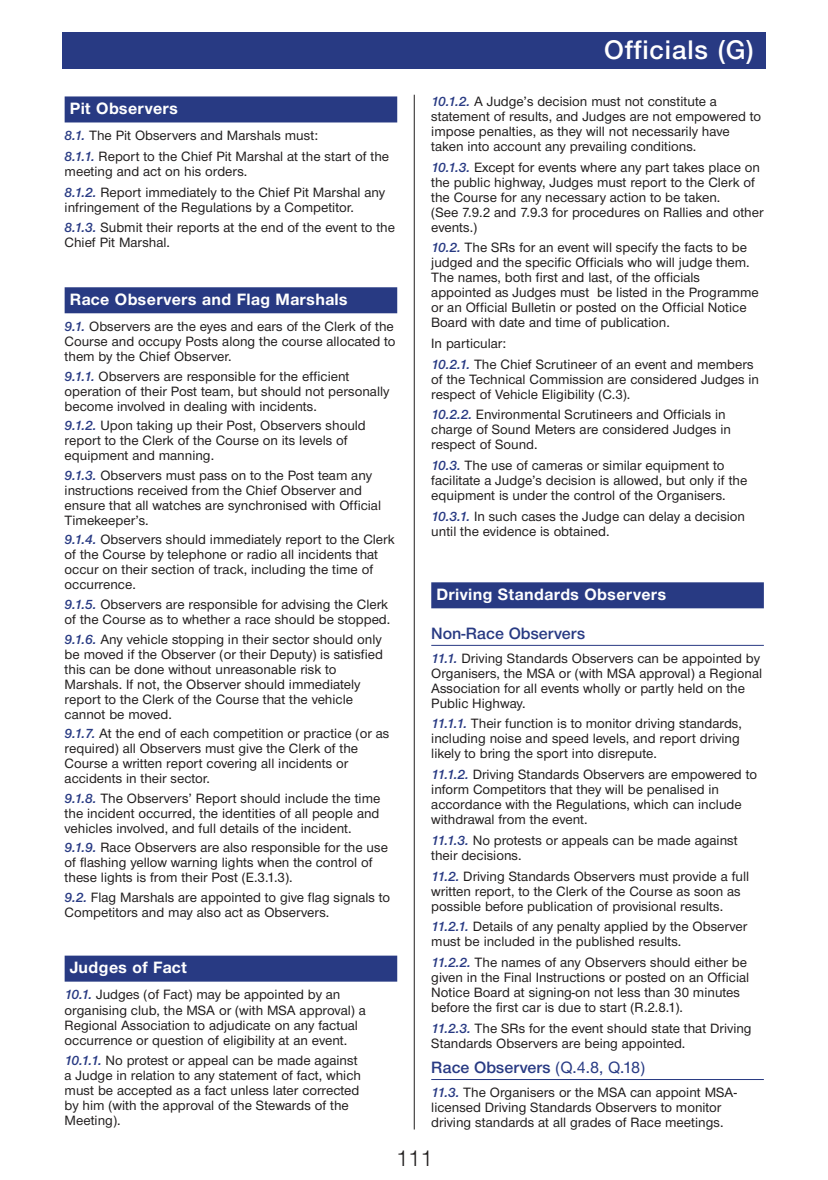
<style>
.page{position:relative;width:828px;height:1180px;background:#fff}
.page>*{position:absolute;margin:0;border:0;box-sizing:border-box;transform-origin:0 0}
.t1{font:500 26px "Helvetica Neue";letter-spacing:.035em;color:#fff}
.t2{font:300 22px "Helvetica Neue";color:#201d1d}
.t3{font:700 17px "Nimbus Sans Novus T";letter-spacing:.02em;color:#fff}
.t4{font:600 17px "Nimbus Sans Novus T";color:#283a83}
.t5{font:500 14px/15px "Nimbus Sans Novus T";color:#201d1d}
.s1{font-weight:600;font-style:italic;color:#283a83}
.s2{font-weight:500}
</style>
<div class="page">
<hr style="left:414px;top:95px;width:1px;height:1034px;background:#201d1d">
<div style="left:62px;top:32px;width:703px;height:37px;background:#283a83"></div>
<div style="left:65px;top:96px;width:332px;height:26px;background:#283a83"></div>
<div style="left:65px;top:287px;width:332px;height:26px;background:#283a83"></div>
<div style="left:65px;top:955px;width:332px;height:26px;background:#283a83"></div>
<div style="left:431px;top:582px;width:333px;height:26px;background:#283a83"></div>
<hr style="left:431px;top:644px;width:333px;height:1px;background:#283a83">
<hr style="left:431px;top:1078px;width:333px;height:1px;background:#283a83">
<p class="t3" style="left:70px;top:102px;width:110px">Pit Observers</p>
<p class="t5" style="left:65px;top:126px;width:326px;line-height:20.6px"><span class="s1">8.1.</span> The Pit Observers and Marshals must:<br><span class="s1">8.1.1.</span> Report to the Chief Pit Marshal at the start of the</p>
<p class="t5" style="left:65px;top:162px;width:322px;line-height:20.6px">meeting and act on his orders.<br><span class="s1">8.1.2.</span> Report immediately to the Chief Pit Marshal any</p>
<p class="t5" style="left:65px;top:198px;width:332px;line-height:20.6px">infringement of the Regulations by a Competitor.<br><span class="s1">8.1.3.</span> Submit their reports at the end of the event to the</p>
<p class="t5" style="left:65px;top:236px;width:107px">Chief Pit Marshal.</p>
<p class="t3" style="left:70px;top:292px;width:279px">Race Observers and Flag Marshals</p>
<p class="t5" style="left:65px;top:320px;width:332px"><span class="s1">9.1.</span> Observers are the eyes and ears of the Clerk of the<br>Course and occupy Posts along the course allocated to them by the Chief Observer.</p>
<p class="t5" style="left:65px;top:370px;width:326px"><span class="s1">9.1.1.</span> Observers are responsible for the efficient operation of their Post team, but should not personally become involved in dealing with incidents.</p>
<p class="t5" style="left:65px;top:419px;width:303px"><span class="s1">9.1.2.</span> Upon taking up their Post, Observers should report to the Clerk of the Course on its levels of equipment and manning.</p>
<p class="t5" style="left:65px;top:469px;width:318px"><span class="s1">9.1.3.</span> Observers must pass on to the Post team any instructions received from the Chief Observer and ensure that all watches are synchronised with Official Timekeeper’s.</p>
<p class="t5" style="left:65px;top:533px;width:331px"><span class="s1">9.1.4.</span> Observers should immediately report to the Clerk of the Course by telephone or radio all incidents that occur on their section of track, including the time of occurrence.</p>
<p class="t5" style="left:65px;top:598px;width:327px"><span class="s1">9.1.5.</span> Observers are responsible for advising the Clerk of the Course as to whether a race should be stopped.</p>
<p class="t5" style="left:65px;top:632px;width:320px"><span class="s1">9.1.6.</span> Any vehicle stopping in their sector should only be moved if the Observer (or their Deputy) is satisfied this can be done without unreasonable risk to Marshals. If not, the Observer should immediately report to the Clerk of the Course that the vehicle cannot be moved.</p>
<p class="t5" style="left:65px;top:727px;width:326px"><span class="s1">9.1.7.</span> At the end of each competition or practice (or as required) all Observers must give the Clerk of the Course a written report covering all incidents or accidents in their sector.</p>
<p class="t5" style="left:65px;top:791px;width:317px;text-align:justify"><span class="s1">9.1.8.</span> The Observers’ Report should include the time the incident occurred, the identities of all people and vehicles involved, and full details of the incident.</p>
<p class="t5" style="left:65px;top:841px;width:325px"><span class="s1">9.1.9.</span> Race Observers are also responsible for the use of flashing yellow warning lights when the control of these lights is from their Post (E.3.1.3).</p>
<p class="t5" style="left:65px;top:890px;width:327px"><span class="s1">9.2.</span> Flag Marshals are appointed to give flag signals to<br>Competitors and may also act as Observers.</p>
<p class="t3" style="left:70px;top:960px;width:119px">Judges of Fact</p>
<p class="t5" style="left:65px;top:988px;width:303px"><span class="s1">10.1.</span> Judges (of Fact) may be appointed by an organising club, the MSA or (with MSA approval) a Regional Association to adjudicate on any factual occurrence or question of eligibility at an event.</p>
<p class="t5" style="left:65px;top:1054px;width:298px"><span class="s1">10.1.1.</span> No protest or appeal can be made against a Judge in relation to any statement of fact, which must be accepted as a fact unless later corrected by him (with the approval of the Stewards of the Meeting).</p>
<h1 class="t1" style="left:604px;top:40px;width:151px">Officials (G)</h1>
<p class="t5" style="left:431px;top:95px;width:331px"><span class="s1">10.1.2.</span> A Judge’s decision must not constitute a statement of results, and Judges are not empowered to impose penalties, as they will not necessarily have taken into account any prevailing conditions.</p>
<p class="t5" style="left:431px;top:160px;width:334px"><span class="s1">10.1.3.</span> Except for events where any part takes place on the public highway, Judges must report to the Clerk of the Course for any necessary action to be taken.<br>(See 7.9.2 and 7.9.3 for procedures on Rallies and other events.)</p>
<p class="t5" style="left:431px;top:241px;width:329px"><span class="s1">10.2.</span> The SRs for an event will specify the facts to be judged and the specific Officials who will judge them.<br>The names, both first and last, of the officials appointed as Judges must be listed in the Programme or an Official Bulletin or posted on the Official Notice Board with date and time of publication.</p>
<p class="t5" style="left:431px;top:334px;width:324px;line-height:20.6px">In particular:<br><span class="s1">10.2.1.</span> The Chief Scrutineer of an event and members</p>
<p class="t5" style="left:431px;top:372px;width:329px">of the Technical Commission are considered Judges in respect of Vehicle Eligibility (C.3).</p>
<p class="t5" style="left:431px;top:408px;width:301px"><span class="s1">10.2.2.</span> Environmental Scrutineers and Officials in charge of Sound Meters are considered Judges in respect of Sound.</p>
<p class="t5" style="left:431px;top:459px;width:317px"><span class="s1">10.3.</span> The use of cameras or similar equipment to facilitate a Judge’s decision is allowed, but only if the equipment is under the control of the Organisers.</p>
<p class="t5" style="left:431px;top:509px;width:315px"><span class="s1">10.3.1.</span> In such cases the Judge can delay a decision until the evidence is obtained.</p>
<p class="t3" style="left:436px;top:587px;width:231px">Driving Standards Observers</p>
<p class="t4" style="left:431px;top:626px;width:155px">Non-Race Observers</p>
<p class="t5" style="left:431px;top:651px;width:332px"><span class="s1">11.1.</span> Driving Standards Observers can be appointed by Organisers, the MSA or (with MSA approval) a Regional Association for all events wholly or partly held on the Public Highway.</p>
<p class="t5" style="left:431px;top:717px;width:312px"><span class="s1">11.1.1.</span> Their function is to monitor driving standards, including noise and speed levels, and report driving likely to bring the sport into disrepute.</p>
<p class="t5" style="left:431px;top:768px;width:327px"><span class="s1">11.1.2.</span> Driving Standards Observers are empowered to inform Competitors that they will be penalised in accordance with the Regulations, which can include withdrawal from the event.</p>
<p class="t5" style="left:431px;top:833px;width:308px"><span class="s1">11.1.3.</span> No protests or appeals can be made against their decisions.</p>
<p class="t5" style="left:431px;top:869px;width:319px"><span class="s1">11.2.</span> Driving Standards Observers must provide a full written report, to the Clerk of the Course as soon as possible before publication of provisional results.</p>
<p class="t5" style="left:431px;top:920px;width:318px"><span class="s1">11.2.1.</span> Details of any penalty applied by the Observer must be included in the published results.</p>
<p class="t5" style="left:431px;top:955px;width:319px"><span class="s1">11.2.2.</span> The names of any Observers should either be given in the Final Instructions or posted on an Official Notice Board at signing-on not less than 30 minutes before the first car is due to start (R.2.8.1).</p>
<p class="t5" style="left:431px;top:1021px;width:322px"><span class="s1">11.2.3.</span> The SRs for the event should state that Driving<br>Standards Observers are being appointed.</p>
<p class="t4" style="left:431px;top:1060px;width:215px">Race Observers <span class="s2">(Q.4.8, Q.18)</span></p>
<p class="t5" style="left:431px;top:1085px;width:307px"><span class="s1">11.3.</span> The Organisers or the MSA can appoint MSA&shy;licensed Driving Standards Observers to monitor driving standards at all grades of Race meetings.</p>
<h2 class="t2" style="left:396px;top:1144px;width:38px">111</h2>
</div>
